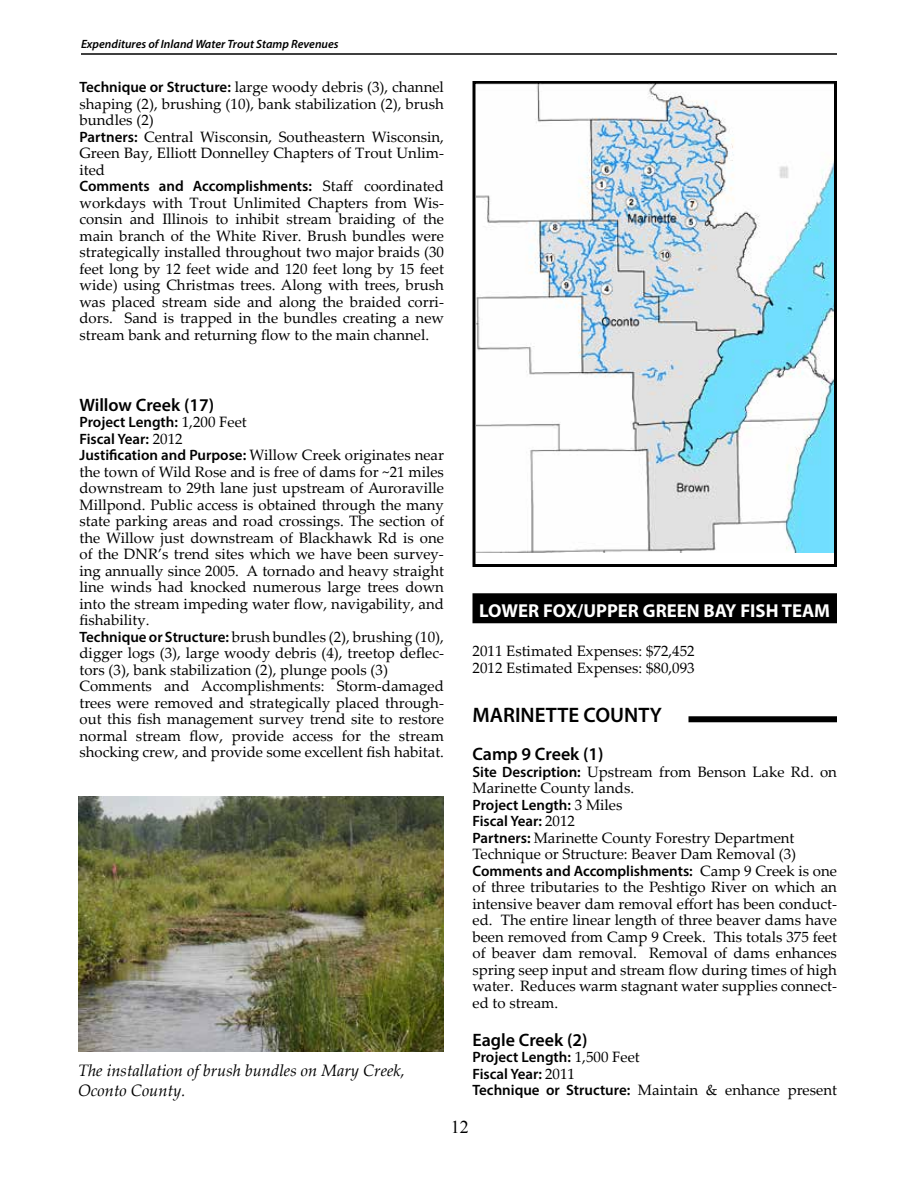
<style>
.page{position:relative;width:918px;height:1188px;background:#fff}
.page>*{position:absolute;margin:0;border:0;box-sizing:border-box;transform-origin:0 0}
.t1{font:600 21px "Myriad Pro";color:#000}
.t2{font:700 18.75px "Myriad Pro";color:#fff}
.t3{font:600 18px "Myriad Pro";color:#000}
.t4{font:18px "Times New Roman";color:#000}
.t5{font:italic 16.5px/19.8px "Palatino Linotype";color:#000}
.t6{font:15px/16.5px "Palatino Linotype";color:#000}
.t7{font:600 15px/16.5px "Myriad Pro";color:#000}
.t8{font:italic 600 12px "Myriad Pro";color:#000}
.s1{font-family:"Myriad Pro";font-weight:600}
.s2{font-family:"Palatino Linotype";font-weight:400}
</style>
<div class="page">
<hr style="left:81px;top:53px;width:756px;height:2px;background:#000">
<div style="left:472px;top:593px;width:365px;height:30px;background:#000"></div>
<div style="left:688px;top:716px;width:149px;height:6px;background:#000"></div>
<div style="left:472px;top:81px;width:365px;height:486px;border:3px solid #000"></div>
<img style="left:78px;top:796px;width:366px;height:255px">
<img style="left:476px;top:84px;width:358px;height:469px">
<p class="t8" style="left:81px;top:36px;width:259px">Expenditures of Inland Water Trout Stamp Revenues</p>
<p class="t6" style="left:80px;top:78px;width:366px"><span class="s1">Technique or Structure:</span> large woody debris (3), channel shaping (2), brushing (10), bank stabilization (2), brush bundles (2)<br><span class="s1">Partners:</span> Central Wisconsin, Southeastern Wisconsin, Green Bay, Elliott Donnelley Chapters of Trout Unlim&shy;ited</p>
<p class="t7" style="left:80px;top:178px;width:366px">Comments and Accomplishments: <span class="s2">Staff coordinated</span></p>
<p class="t6" style="left:80px;top:194px;width:366px;text-align:justify">workdays with Trout Unlimited Chapters from Wis&shy;consin and Illinois to inhibit stream braiding of the main branch of the White River. Brush bundles were strategically installed throughout two major braids (30 feet long by 12 feet wide and 120 feet long by 15 feet wide) using Christmas trees. Along with trees, brush was placed stream side and along the braided corri&shy;dors. Sand is trapped in the bundles creating a new stream bank and returning flow to the main channel.</p>
<p class="t3" style="left:80px;top:393px;width:136px">Willow Creek (17)</p>
<p class="t7" style="left:80px;top:414px;width:169px">Project Length: <span class="s2">1,200 Feet<br></span>Fiscal Year: <span class="s2">2012</span></p>
<p class="t6" style="left:80px;top:446px;width:366px"><span class="s1">Justification and Purpose:</span> Willow Creek originates near the town of Wild Rose and is free of dams for ~21 miles downstream to 29th lane just upstream of Auroraville Millpond. Public access is obtained through the many state parking areas and road crossings. The section of the Willow just downstream of Blackhawk Rd is one of the DNR’s trend sites which we have been survey&shy;ing annually since 2005. A tornado and heavy straight line winds had knocked numerous large trees down into the stream impeding water flow, navigability, and fishability.<br><span class="s1">Technique or Structure:</span> brush bundles (2), brushing (10), digger logs (3), large woody debris (4), treetop deflec&shy;tors (3), bank stabilization (2), plunge pools (3)<br>Comments and Accomplishments: Storm-damaged trees were removed and strategically placed through&shy;out this fish management survey trend site to restore normal stream flow, provide access for the stream shocking crew, and provide some excellent fish habitat.</p>
<p class="t5" style="left:78px;top:1060px;width:328px">The installation of brush bundles on Mary Creek,<br>Oconto County.</p>
<p class="t2" style="left:479px;top:599px;width:352px">LOWER FOX/UPPER GREEN BAY FISH TEAM</p>
<p class="t6" style="left:472px;top:642px;width:224px">2011 Estimated Expenses: $72,452<br>2012 Estimated Expenses: $80,093</p>
<h1 class="t1" style="left:472px;top:702px;width:191px">MARINETTE COUNTY</h1>
<p class="t3" style="left:472px;top:743px;width:133px">Camp 9 Creek (1)</p>
<p class="t6" style="left:472px;top:763px;width:366px"><span class="s1">Site Description:</span> Upstream from Benson Lake Rd. on<br>Marinette County lands.</p>
<p class="t7" style="left:472px;top:796px;width:151px">Project Length: <span class="s2">3 Miles<br></span>Fiscal Year: <span class="s2">2012</span></p>
<p class="t6" style="left:472px;top:829px;width:325px"><span class="s1">Partners:</span> Marinette County Forestry Department<br>Technique or Structure: Beaver Dam Removal (3)</p>
<p class="t7" style="left:472px;top:862px;width:366px">Comments and Accomplishments: <span class="s2">Camp 9 Creek is one</span></p>
<p class="t6" style="left:472px;top:878px;width:366px;text-align:justify">of three tributaries to the Peshtigo River on which an intensive beaver dam removal effort has been conduct&shy;ed. The entire linear length of three beaver dams have been removed from Camp 9 Creek. This totals 375 feet of beaver dam removal. Removal of dams enhances spring seep input and stream flow during times of high water. Reduces warm stagnant water supplies connect&shy;ed to stream.</p>
<p class="t3" style="left:472px;top:1028px;width:117px">Eagle Creek (2)</p>
<p class="t7" style="left:472px;top:1049px;width:169px">Project Length: <span class="s2">1,500 Feet<br></span>Fiscal Year: <span class="s2">2011</span></p>
<p class="t6" style="left:472px;top:1082px;width:366px"><span class="s1">Technique or Structure:</span> Maintain &amp; enhance present</p>
<p class="t4" style="left:451px;top:1115px;width:19px">12</p>
</div>
